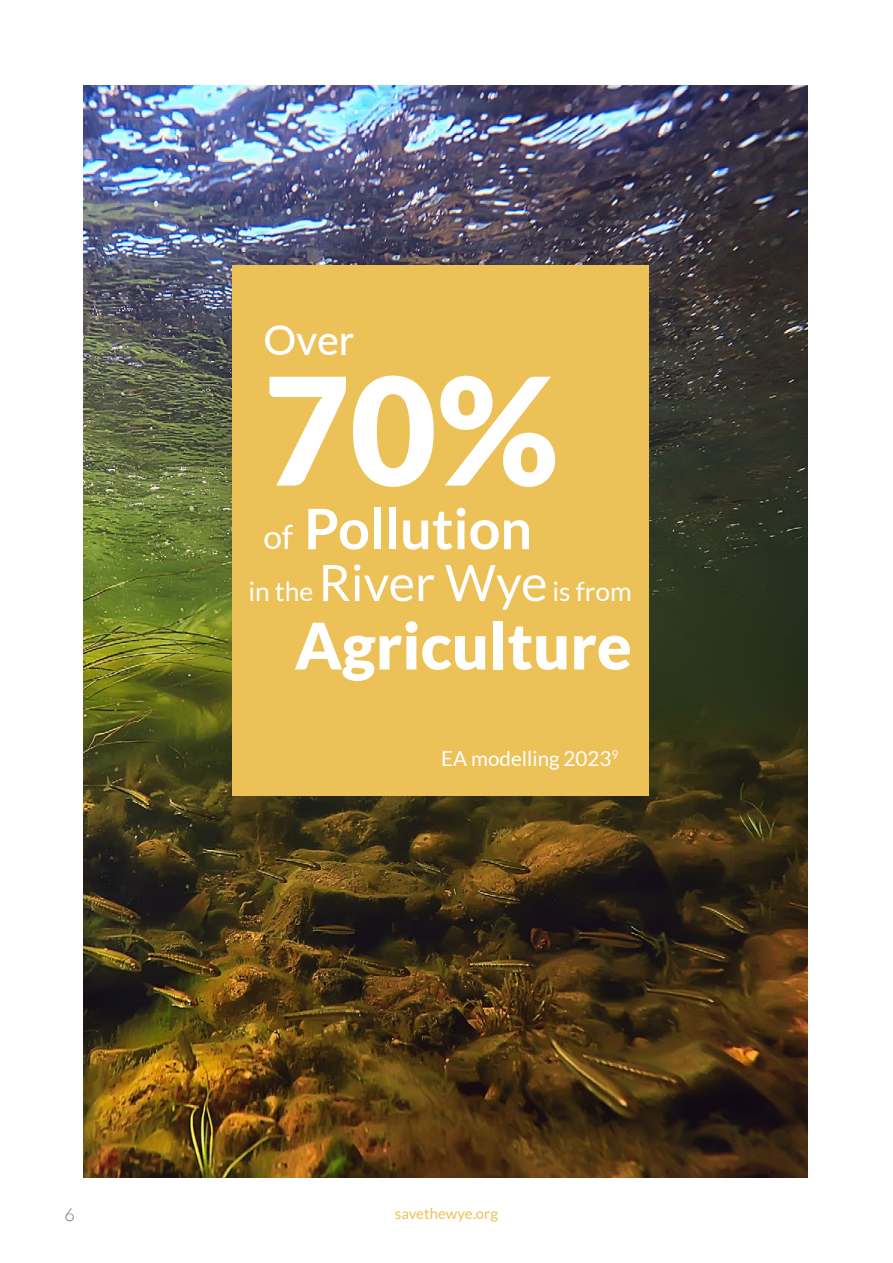
<style>
.page{position:relative;width:893px;height:1263px;background:#fff}
.page>*{position:absolute;margin:0;border:0;box-sizing:border-box;transform-origin:0 0}
.t1{font:900 149.4px "Lato";color:#fff}
.t2{font:900 64.2px "Lato";color:#fff}
.t3{font:700 55.8px "Lato";color:#fff}
.t4{font:500 41.1px "Lato";color:#fff}
.t5{font:26.4px "Lato";color:#fff}
.t6{font:20.55px "Lato";color:#fff}
.t7{font:300 18px "Lato";color:#677d94}
.t8{font:15px "Lato";color:#ecc158}
.s1{font-weight:400;font-size:33.45px}
.s2{font-size:50.25px}
</style>
<div class="page">
<img style="left:84px;top:85px;width:724px;height:1093px">
<div style="left:232px;top:265px;width:416px;height:530px;background:#ecc158"></div>
<h3 class="t4" style="left:263px;top:310px;width:92px">Over</h3>
<h1 class="t1" style="left:263px;top:343px;width:297px">70%</h1>
<h3 class="t3" style="left:263px;top:497px;width:270px"><span class="s1">of</span> Pollution</h3>
<p class="t5" style="left:248px;top:577px;width:385px">in the <span class="s2">River Wye</span> is from</p>
<h2 class="t2" style="left:295px;top:608px;width:338px">Agriculture</h2>
<p class="t6" style="left:441px;top:747px;width:178px">EA modelling 2023<sup>9</sup></p>
<p class="t7" style="left:64px;top:1205px;width:12px">6</p>
<p class="t8" style="left:395px;top:1205px;width:105px">savethewye.org</p>
</div>
